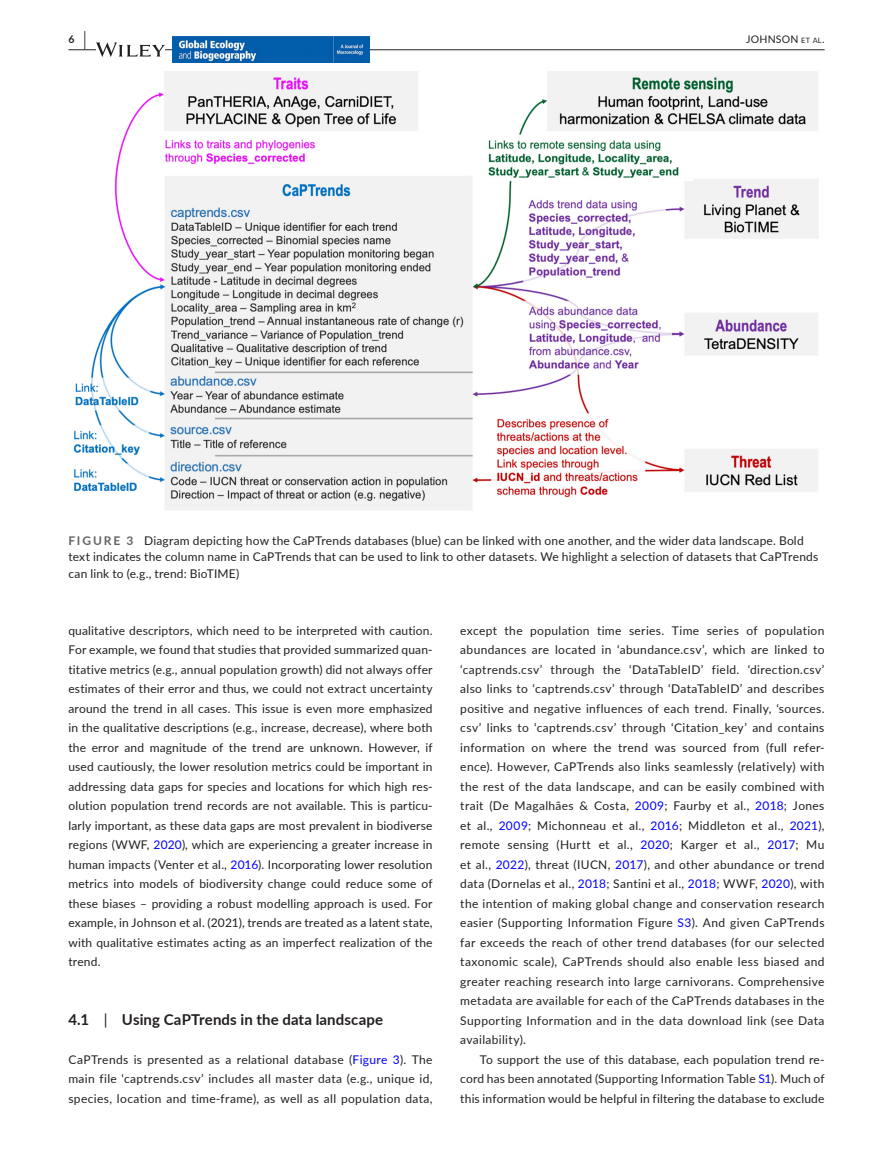
<style>
.page{position:relative;width:893px;height:1174px;background:#fff}
.page>*{position:absolute;margin:0;border:0;box-sizing:border-box;transform-origin:0 0}
.t1{font:700 15px "Lato";letter-spacing:.01em;color:#231f20}
.t2{font:12px/19.5px "Lato";letter-spacing:.015em;color:#231f20;text-align:justify}
.t3{font:10.5px "Lato";letter-spacing:.02em;color:#231f20}
.t4{font:700 10.5px "Lato";color:#231f20}
.s1{font-size:19.5px}
.s2{font-size:7.35px}
.s3{font-weight:700;color:#636366}
.s4{color:#00f}
.s5{font-weight:400}
</style>
<div class="page">
<hr style="left:68px;top:49px;width:756px;height:1px;background:#231f20">
<svg style="left:96px;top:42px;width:69px;height:15px"></svg>
<img style="left:172px;top:37px;width:197px;height:26px">
<img style="left:73px;top:71px;width:746px;height:439px">
<p class="t4" style="left:68px;top:31px;width:19px">6 <span class="s1">|</span></p>
<p class="t3" style="left:746px;top:35px;width:80px">JOHNSON <span class="s2">et al</span>.</p>
<p class="t2" style="left:68px;top:531px;width:751px;line-height:16.5px;text-align:left"><span class="s3">FIGURE 3</span> Diagram depicting how the CaPTrends databases (blue) can be linked with one another, and the wider data landscape. Bold text indicates the column name in CaPTrends that can be used to link to other datasets. We highlight a selection of datasets that CaPTrends can link to (e.g., trend: BioTIME)</p>
<p class="t2" style="left:68px;top:620px;width:366px">qualitative descriptors, which need to be interpreted with caution.<br>For example, we found that studies that provided summarized quan&shy;titative metrics (e.g., annual population growth) did not always offer estimates of their error and thus, we could not extract uncertainty around the trend in all cases. This issue is even more emphasized in the qualitative descriptions (e.g., increase, decrease), where both the error and magnitude of the trend are unknown. However, if used cautiously, the lower resolution metrics could be important in addressing data gaps for species and locations for which high res&shy;olution population trend records are not available. This is particu&shy;larly important, as these data gaps are most prevalent in biodiverse regions (WWF, <span class="s4">2020</span>), which are experiencing a greater increase in human impacts (Venter et al., <span class="s4">2016</span>). Incorporating lower resolution metrics into models of biodiversity change could reduce some of these biases – providing a robust modelling approach is used. For example, in Johnson et al. (2021), trends are treated as a latent state, with qualitative estimates acting as an imperfect realization of the trend.</p>
<p class="t1" style="left:68px;top:1008px;width:316px">4.1 <span class="s5">|</span> Using CaPTrends in the data landscape</p>
<p class="t2" style="left:68px;top:1049px;width:366px">CaPTrends is presented as a relational database (<span class="s4">Figure 3</span>). The main file ‘captrends.csv’ includes all master data (e.g., unique id, species, location and time- frame), as well as all population data,</p>
<p class="t2" style="left:460px;top:620px;width:366px">except the population time series. Time series of population abundances are located in ‘abundance.csv’, which are linked to ‘captrends.csv’ through the ‘DataTableID’ field. ‘direction.csv’ also links to ‘captrends.csv’ through ‘DataTableID’ and describes positive and negative influences of each trend. Finally, ‘sources. csv’ links to ‘captrends.csv’ through ‘Citation_key’ and contains information on where the trend was sourced from (full refer&shy;ence). However, CaPTrends also links seamlessly (relatively) with the rest of the data landscape, and can be easily combined with trait (De Magalhães &amp; Costa, <span class="s4">2009</span>; Faurby et al., <span class="s4">2018</span>; Jones et al., <span class="s4">2009</span>; Michonneau et al., <span class="s4">2016</span>; Middleton et al., <span class="s4">2021</span>), remote sensing (Hurtt et al., <span class="s4">2020</span>; Karger et al., <span class="s4">2017</span>; Mu et al., <span class="s4">2022</span>), threat (IUCN, <span class="s4">2017</span>), and other abundance or trend data (Dornelas et al., <span class="s4">2018</span>; Santini et al., <span class="s4">2018</span>; WWF, <span class="s4">2020</span>), with the intention of making global change and conservation research easier (Supporting Information Figure <span class="s4">S3</span>). And given CaPTrends far exceeds the reach of other trend databases (for our selected taxonomic scale), CaPTrends should also enable less biased and greater reaching research into large carnivorans. Comprehensive metadata are available for each of the CaPTrends databases in the Supporting Information and in the data download link (see Data availability).</p>
<p class="t2" style="left:460px;top:1049px;width:366px;text-indent:20px">To support the use of this database, each population trend re&shy;cord has been annotated (Supporting Information Table <span class="s4">S1</span>). Much of this information would be helpful in filtering the database to exclude</p>
</div>
